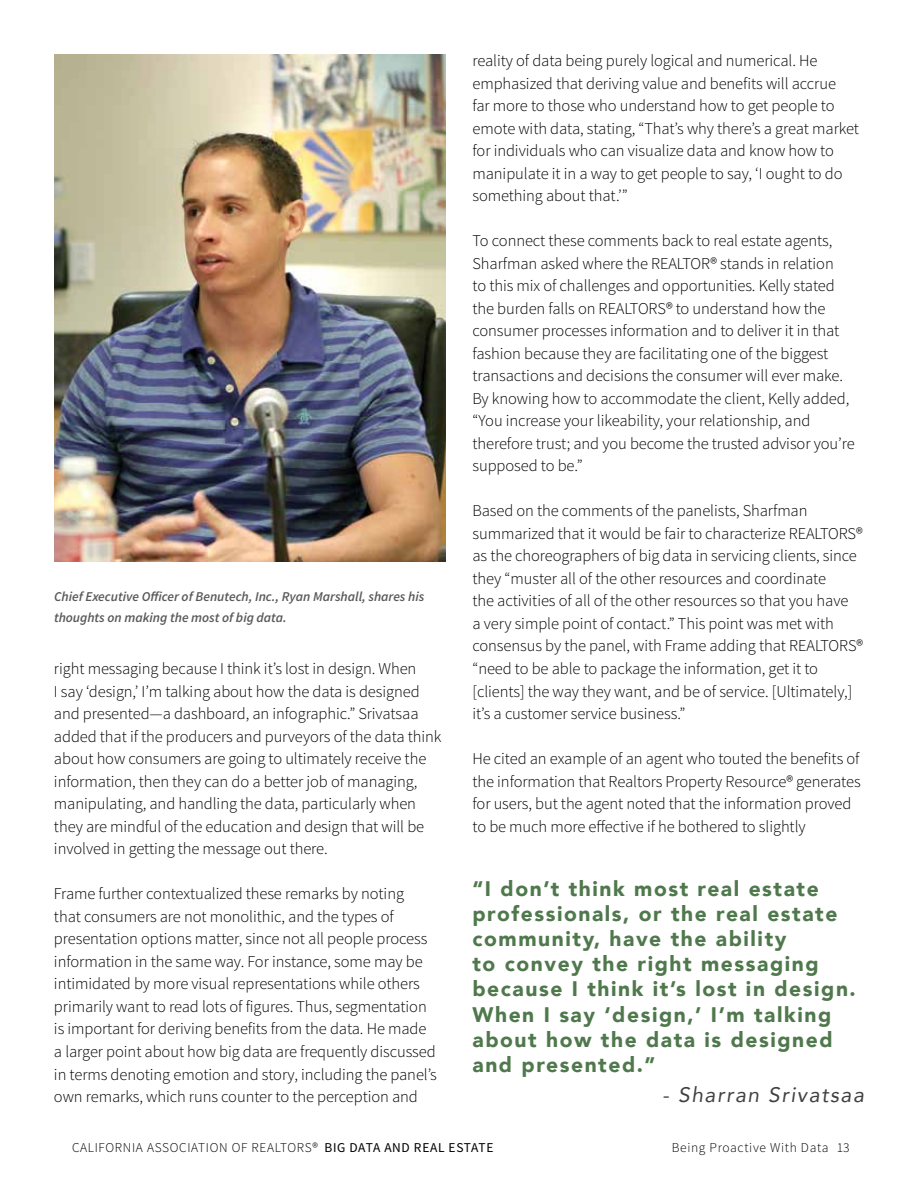
<style>
.page{position:relative;width:918px;height:1188px;background:#fff}
.page>*{position:absolute;margin:0;border:0;box-sizing:border-box;transform-origin:0 0}
.t1{font:900 21px/25.2px "Avenir";letter-spacing:.075em;color:#4f784c}
.t2{font:italic 21px "Avenir";letter-spacing:.075em;color:#414042}
.t3{font:300 16.5px/22.5px "Source Sans Pro";letter-spacing:-.005em;color:#000}
.t4{font:italic 600 13.5px/21px "Source Sans Pro";color:#58595b}
.t5{font:300 13.5px "Source Sans Pro";letter-spacing:.05em;color:#000}
.s1{font-weight:400}
</style>
<div class="page">
<img style="left:54px;top:55px;width:392px;height:506px">
<p class="t4" style="left:54px;top:586px;width:372px">Chief Executive Officer of Benutech, Inc., Ryan Marshall, shares his thoughts on making the most of big data.</p>
<p class="t3" style="left:54px;top:658px;width:389px">right messaging because I think it’s lost in design. When<br>I say ‘design,’ I’m talking about how the data is designed and presented—a dashboard, an infographic.” Srivatsaa added that if the producers and purveyors of the data think about how consumers are going to ultimately receive the information, then they can do a better job of managing, manipulating, and handling the data, particularly when they are mindful of the education and design that will be involved in getting the message out there.</p>
<p class="t3" style="left:54px;top:883px;width:385px">Frame further contextualized these remarks by noting<br>that consumers are not monolithic, and the types of presentation options matter, since not all people process information in the same way. For instance, some may be intimidated by more visual representations while others primarily want to read lots of figures. Thus, segmentation is important for deriving benefits from the data. He made a larger point about how big data are frequently discussed in terms denoting emotion and story, including the panel’s own remarks, which runs counter to the perception and</p>
<p class="t3" style="left:472px;top:50px;width:388px">reality of data being purely logical and numerical. He emphasized that deriving value and benefits will accrue<br>far more to those who understand how to get people to emote with data, stating, “That’s why there’s a great market for individuals who can visualize data and know how to manipulate it in a way to get people to say, ‘I ought to do something about that.’”</p>
<p class="t3" style="left:472px;top:230px;width:384px">To connect these comments back to real estate agents, Sharfman asked where the REALTOR® stands in relation<br>to this mix of challenges and opportunities. Kelly stated the burden falls on REALTORS® to understand how the consumer processes information and to deliver it in that fashion because they are facilitating one of the biggest transactions and decisions the consumer will ever make.<br>By knowing how to accommodate the client, Kelly added, “You increase your likeability, your relationship, and therefore trust; and you become the trusted advisor you’re supposed to be.”</p>
<p class="t3" style="left:472px;top:500px;width:392px">Based on the comments of the panelists, Sharfman summarized that it would be fair to characterize REALTORS® as the choreographers of big data in servicing clients, since they “muster all of the other resources and coordinate<br>the activities of all of the other resources so that you have<br>a very simple point of contact.” This point was met with consensus by the panel, with Frame adding that REALTORS® “need to be able to package the information, get it to [clients] the way they want, and be of service. [Ultimately,] it’s a customer service business.”</p>
<p class="t3" style="left:472px;top:747px;width:390px">He cited an example of an agent who touted the benefits of the information that Realtors Property Resource® generates for users, but the agent noted that the information proved to be much more effective if he bothered to slightly</p>
<p class="t1" style="left:472px;top:875px;width:385px">“I don’t think most real estate professionals, or the real estate community, have the ability<br>to convey the right messaging because I think it’s lost in design.<br>When I say ‘design,’ I’m talking about how the data is designed and presented.”</p>
<p class="t2" style="left:662px;top:1082px;width:203px">- Sharran Srivatsaa</p>
<p class="t5" style="left:72px;top:1139px;width:423px">CALIFORNIA ASSOCIATION OF REALTORS® <span class="s1">BIG DATA AND REAL ESTATE</span></p>
<p class="t5" style="left:672px;top:1139px;width:179px">Being Proactive With Data 13</p>
</div>
